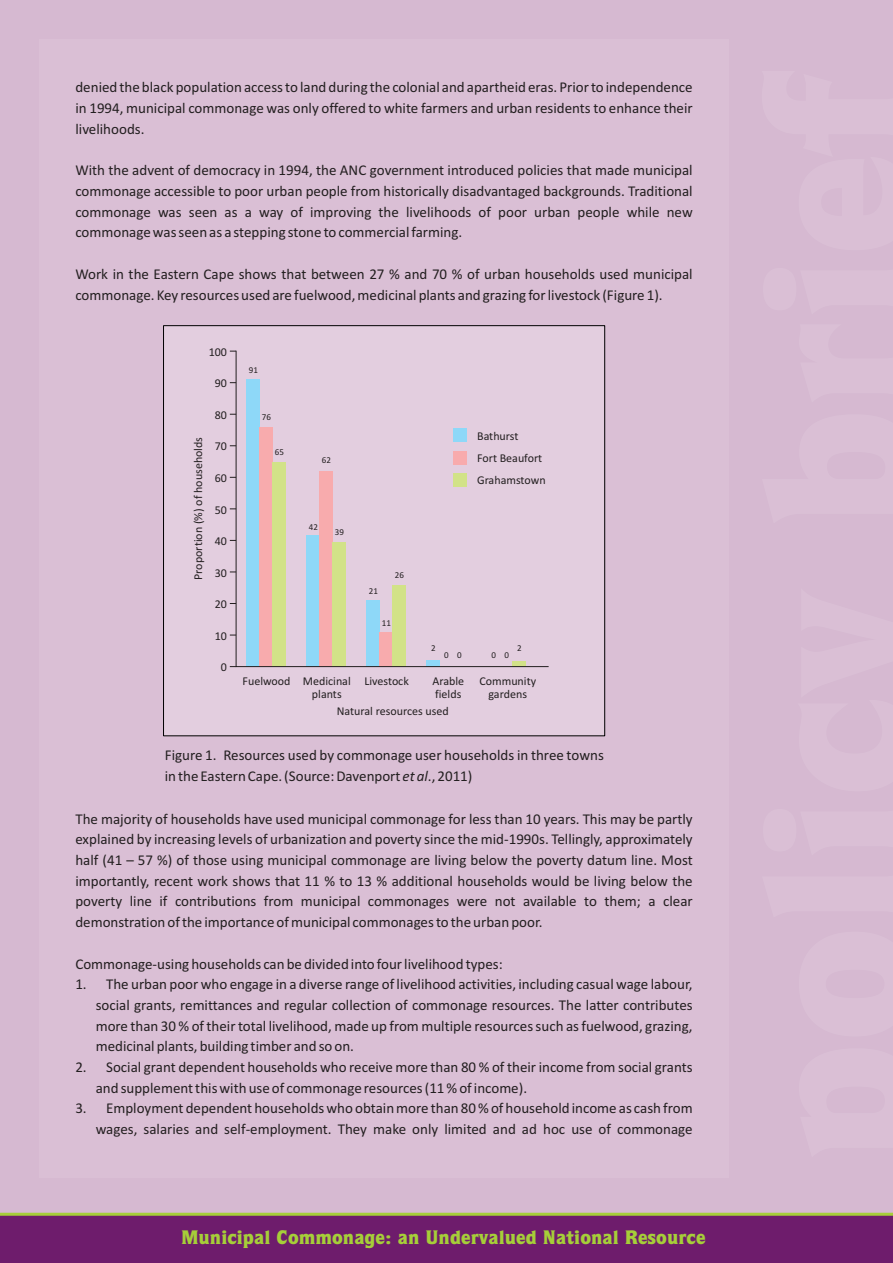
<style>
.page{position:relative;width:893px;height:1263px;background:#d6b9d1}
.page>*{position:absolute;margin:0;border:0;box-sizing:border-box;transform-origin:0 0}
.t1{font:900 19.65px "Quorum IT Cby BT";color:#a6ce39}
.t2{font:15px/20.7px "Calibri";color:#231f20;text-align:justify}
.t3{font:12px/12.5px "Calibri";color:#231f20}
.t4{font:9px "Calibri";color:#231f20}
.s1{font-style:italic}
</style>
<div class="page">
<div style="left:0;top:1214px;width:893px;height:49px;background:#6e1c6c"></div>
<hr style="left:0;top:1213px;width:893px;height:3px;background:#a6ce39">
<div style="left:39px;top:39px;width:690px;height:1139px;background:#dabfd5"></div>
<div style="left:164px;top:326px;width:441px;height:410px;background:#e3cedf"></div>
<svg style="left:235px;top:350px;width:314px;height:317px"></svg>
<p class="t2" style="left:75px;top:78px;width:619px">denied the black population access to land during the colonial and apartheid eras. Prior to independence in 1994, municipal commonage was only offered to white farmers and urban residents to enhance their livelihoods.</p>
<p class="t2" style="left:75px;top:161px;width:619px">With the advent of democracy in 1994, the ANC government introduced policies that made municipal commonage accessible to poor urban people from historically disadvantaged backgrounds. Traditional commonage was seen as a way of improving the livelihoods of poor urban people while new commonage was seen as a stepping stone to commercial farming.</p>
<p class="t2" style="left:75px;top:265px;width:619px">Work in the Eastern Cape shows that between 27 % and 70 % of urban households used municipal commonage. Key resources used are fuelwood, medicinal plants and grazing for livestock (Figure 1).</p>
<p class="t3" style="left:209px;top:347px;width:20px">100</p>
<p class="t3" style="left:215px;top:378px;width:14px">90</p>
<p class="t3" style="left:215px;top:410px;width:14px">80</p>
<p class="t3" style="left:215px;top:441px;width:14px">70</p>
<p class="t3" style="left:215px;top:473px;width:14px">60</p>
<p class="t3" style="left:215px;top:504px;width:14px">50</p>
<p class="t3" style="left:215px;top:536px;width:14px">40</p>
<p class="t3" style="left:215px;top:567px;width:14px">30</p>
<p class="t3" style="left:215px;top:599px;width:14px">20</p>
<p class="t3" style="left:215px;top:630px;width:14px">10</p>
<p class="t3" style="left:221px;top:662px;width:8px">0</p>
<p class="t3" style="left:193px;top:580px;width:144px;rotate:-90deg">Proportion (%) of households</p>
<p class="t4" style="left:249px;top:366px;width:11px">91</p>
<p class="t4" style="left:262px;top:413px;width:11px">76</p>
<p class="t4" style="left:275px;top:448px;width:11px">65</p>
<p class="t4" style="left:322px;top:456px;width:11px">62</p>
<p class="t4" style="left:309px;top:523px;width:11px">42</p>
<p class="t4" style="left:335px;top:528px;width:11px">39</p>
<p class="t4" style="left:369px;top:587px;width:11px">21</p>
<p class="t4" style="left:395px;top:571px;width:11px">26</p>
<p class="t4" style="left:382px;top:619px;width:11px">11</p>
<p class="t3" style="left:477px;top:425px;width:70px;line-height:22.2px">Bathurst<br>Fort Beaufort<br>Grahamstown</p>
<p class="t4" style="left:431px;top:644px;width:6px">2</p>
<p class="t4" style="left:444px;top:652px;width:6px">0</p>
<p class="t4" style="left:457px;top:652px;width:6px">0</p>
<p class="t4" style="left:491px;top:652px;width:19px">0 0</p>
<p class="t4" style="left:517px;top:644px;width:6px">2</p>
<p class="t3" style="left:312px;top:676px;width:40px;text-indent:-69px">Fuelwood Medicinal plants</p>
<p class="t3" style="left:364px;top:676px;width:46px">Livestock</p>
<p class="t3" style="left:432px;top:676px;width:33px">Arable fields</p>
<p class="t3" style="left:479px;top:676px;width:58px;text-align:center">Community gardens</p>
<p class="t3" style="left:337px;top:705px;width:113px">Natural resources used</p>
<p class="t2" style="left:165px;top:745px;width:441px;line-height:21.1px">Figure 1. Resources used by commonage user households in three towns in the Eastern Cape. (Source: Davenport <span class="s1">et al</span>., 2011)</p>
<p class="t2" style="left:75px;top:809px;width:619px">The majority of households have used municipal commonage for less than 10 years. This may be partly explained by increasing levels of urbanization and poverty since the mid-1990s. Tellingly, approximately half (41 – 57 %) of those using municipal commonage are living below the poverty datum line. Most importantly, recent work shows that 11 % to 13 % additional households would be living below the poverty line if contributions from municipal commonages were not available to them; a clear demonstration of the importance of municipal commonages to the urban poor.</p>
<p class="t2" style="left:75px;top:954px;width:429px">Commonage-using households can be divided into four livelihood types:</p>
<p class="t2" style="left:96px;top:975px;width:598px;text-indent:-20px">1. The urban poor who engage in a diverse range of livelihood activities, including casual wage labour, social grants, remittances and regular collection of commonage resources. The latter contributes more than 30 % of their total livelihood, made up from multiple resources such as fuelwood, grazing, medicinal plants, building timber and so on.</p>
<p class="t2" style="left:96px;top:1058px;width:598px;text-indent:-20px">2. Social grant dependent households who receive more than 80 % of their income from social grants and supplement this with use of commonage resources (11 % of income).</p>
<p class="t2" style="left:75px;top:1099px;width:619px;text-align:right">3. Employment dependent households who obtain more than 80 % of household income as cash from wages, salaries and self-employment. They make only limited and ad hoc use of commonage</p>
<h1 class="t1" style="left:181px;top:1228px;width:526px">Municipal Commonage: an Undervalued National Resource</h1>
</div>
